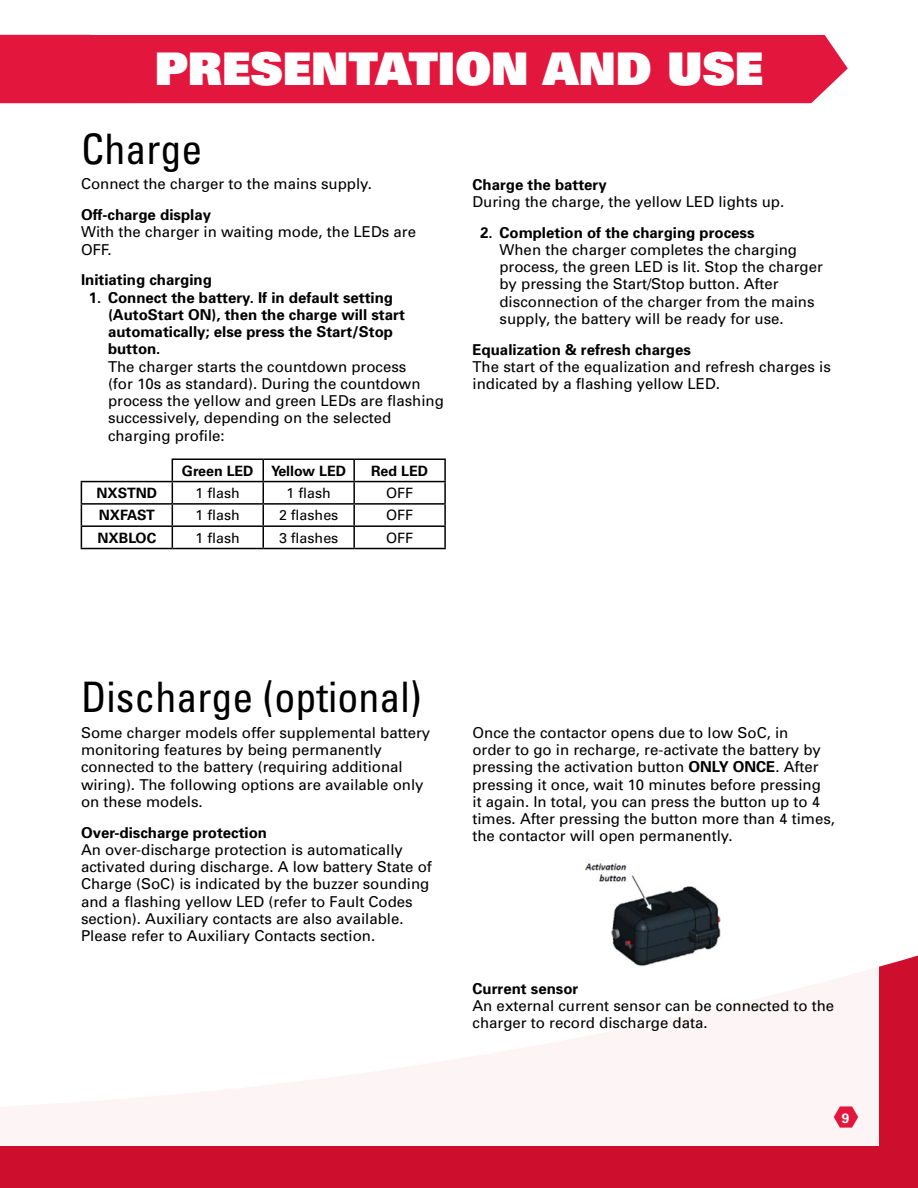
<style>
.page{position:relative;width:918px;height:1188px;background:#fff}
.page>*{position:absolute;margin:0;border:0;box-sizing:border-box;transform-origin:0 0}
.t1{font:900 45px "Univers";color:#fff}
.t2{font:condensed 42px "Univers";color:#000}
.t3{font:15px/17.2px "Univers";color:#000}
.t4{font:700 15px/17.2px "Univers";color:#000}
.t5{font:14.25px "Univers LT Std";color:#000}
.t6{font:700 14.25px "Univers LT Std";color:#000}
.t7{font:700 13.5px "Univers";color:#fff}
.s1{font-family:"Zurich BT"}
.s2{font-family:"Zurich BT";font-weight:700}
.s3{font-weight:700}
</style>
<div class="page">
<div style="left:0;top:955px;width:918px;height:233px;background:#ce0e2d"></div>
<div style="left:0;top:857px;width:879px;height:289px;background:#fff"></div>
<div style="left:135px;top:35px;width:713px;height:68px;background:#e3173e"></div>
<div style="left:0;top:35px;width:135px;height:68px;background:#e3173e"></div>
<hr style="left:172px;top:459px;width:91px;height:1px;background:#000">
<hr style="left:263px;top:459px;width:91px;height:1px;background:#000">
<hr style="left:262px;top:460px;width:2px;height:21px;background:#000">
<hr style="left:354px;top:459px;width:92px;height:1px;background:#000">
<hr style="left:353px;top:460px;width:2px;height:21px;background:#000">
<hr style="left:444px;top:460px;width:2px;height:21px;background:#000">
<hr style="left:81px;top:481px;width:91px;height:1px;background:#000">
<hr style="left:172px;top:481px;width:91px;height:1px;background:#000">
<hr style="left:263px;top:481px;width:91px;height:1px;background:#000">
<hr style="left:262px;top:482px;width:2px;height:21px;background:#000">
<hr style="left:354px;top:481px;width:92px;height:1px;background:#000">
<hr style="left:353px;top:482px;width:2px;height:21px;background:#000">
<hr style="left:444px;top:482px;width:2px;height:21px;background:#000">
<hr style="left:81px;top:503px;width:91px;height:2px;background:#000">
<hr style="left:172px;top:503px;width:91px;height:2px;background:#000">
<hr style="left:263px;top:503px;width:91px;height:2px;background:#000">
<hr style="left:262px;top:505px;width:2px;height:20px;background:#000">
<hr style="left:354px;top:503px;width:92px;height:2px;background:#000">
<hr style="left:353px;top:505px;width:2px;height:20px;background:#000">
<hr style="left:444px;top:505px;width:2px;height:20px;background:#000">
<hr style="left:81px;top:525px;width:91px;height:2px;background:#000">
<svg style="left:81px;top:482px;width:1px;height:66px"></svg>
<hr style="left:172px;top:525px;width:91px;height:2px;background:#000">
<svg style="left:172px;top:460px;width:1px;height:88px"></svg>
<hr style="left:263px;top:525px;width:91px;height:2px;background:#000">
<hr style="left:262px;top:527px;width:2px;height:21px;background:#000">
<hr style="left:354px;top:525px;width:92px;height:2px;background:#000">
<hr style="left:353px;top:527px;width:2px;height:21px;background:#000">
<hr style="left:444px;top:527px;width:2px;height:21px;background:#000">
<hr style="left:81px;top:548px;width:91px;height:1px;background:#000">
<hr style="left:172px;top:548px;width:91px;height:1px;background:#000">
<hr style="left:263px;top:548px;width:91px;height:1px;background:#000">
<hr style="left:354px;top:548px;width:92px;height:1px;background:#000">
<img style="left:585px;top:863px;width:136px;height:104px">
<svg style="left:834px;top:1106px;width:24px;height:22px"></svg>
<h1 class="t1" style="left:155px;top:40px;width:610px">PRESENTATION AND USE</h1>
<h2 class="t2" style="left:81px;top:122px;width:123px">Charge</h2>
<p class="t3" style="left:81px;top:175px;width:292px">Connect the charger to the mains supply.</p>
<p class="t4" style="left:81px;top:206px;width:132px">Off-charge display</p>
<p class="t3" style="left:81px;top:223px;width:337px">With the charger in waiting mode, the LEDs are<br>OFF.</p>
<p class="t4" style="left:81px;top:271px;width:132px">Initiating charging</p>
<p class="t4" style="left:108px;top:288px;width:298px;text-indent:-19px"><span class="s1">1.</span> Connect the battery. If in default setting (AutoStart ON), then the charge will start automatically; else press the Start/Stop button.</p>
<p class="t3" style="left:108px;top:357px;width:337px">The charger starts the countdown process<br>(for 10s as standard). During the countdown process the yellow and green LEDs are flashing successively, depending on the selected charging profile:</p>
<p class="t6" style="left:182px;top:462px;width:166px">Green LED Yellow LED</p>
<p class="t6" style="left:371px;top:462px;width:59px">Red LED</p>
<p class="t6" style="left:97px;top:485px;width:62px">NXSTND</p>
<p class="t5" style="left:196px;top:484px;width:46px">1 flash</p>
<p class="t5" style="left:287px;top:484px;width:46px">1 flash</p>
<p class="t5" style="left:386px;top:484px;width:28px">OFF</p>
<p class="t6" style="left:99px;top:507px;width:58px">NXFAST</p>
<p class="t5" style="left:196px;top:507px;width:46px">1 flash</p>
<p class="t5" style="left:279px;top:507px;width:61px">2 flashes</p>
<p class="t5" style="left:386px;top:507px;width:28px">OFF</p>
<p class="t6" style="left:98px;top:529px;width:60px">NXBLOC</p>
<p class="t5" style="left:196px;top:529px;width:46px">1 flash</p>
<p class="t5" style="left:279px;top:529px;width:61px">3 flashes</p>
<p class="t5" style="left:386px;top:529px;width:28px">OFF</p>
<p class="t4" style="left:472px;top:175px;width:136px">Charge the battery</p>
<p class="t3" style="left:472px;top:193px;width:313px">During the charge, the yellow LED lights up.</p>
<p class="t3" style="left:500px;top:223px;width:325px;text-indent:-19px"><span class="s2">2.</span> <span class="s3">Completion of the charging process<br></span>When the charger completes the charging process, the green LED is lit. Stop the charger by pressing the Start/Stop button. After disconnection of the charger from the mains supply, the battery will be ready for use.</p>
<p class="t4" style="left:472px;top:340px;width:220px">Equalization &amp; refresh charges</p>
<p class="t3" style="left:472px;top:358px;width:360px">The start of the equalization and refresh charges is indicated by a flashing yellow LED.</p>
<h2 class="t2" style="left:81px;top:671px;width:342px">Discharge (optional)</h2>
<p class="t3" style="left:81px;top:724px;width:351px">Some charger models offer supplemental battery monitoring features by being permanently connected to the battery (requiring additional wiring). The following options are available only on these models.</p>
<p class="t4" style="left:81px;top:823px;width:188px">Over-discharge protection</p>
<p class="t3" style="left:81px;top:841px;width:352px">An over-discharge protection is automatically activated during discharge. A low battery State of Charge (SoC) is indicated by the buzzer sounding and a flashing yellow LED (refer to Fault Codes section). Auxiliary contacts are also available.<br>Please refer to Auxiliary Contacts section.</p>
<p class="t3" style="left:472px;top:724px;width:364px">Once the contactor opens due to low SoC, in<br>order to go in recharge, re-activate the battery by pressing the activation button <span class="s3">ONLY ONCE</span>. After pressing it once, wait 10 minutes before pressing<br>it again. In total, you can press the button up to 4 times. After pressing the button more than 4 times, the contactor will open permanently.</p>
<p class="t4" style="left:472px;top:979px;width:107px">Current sensor</p>
<p class="t3" style="left:472px;top:997px;width:363px">An external current sensor can be connected to the charger to record discharge data.</p>
<p class="t7" style="left:842px;top:1109px;width:9px">9</p>
</div>
